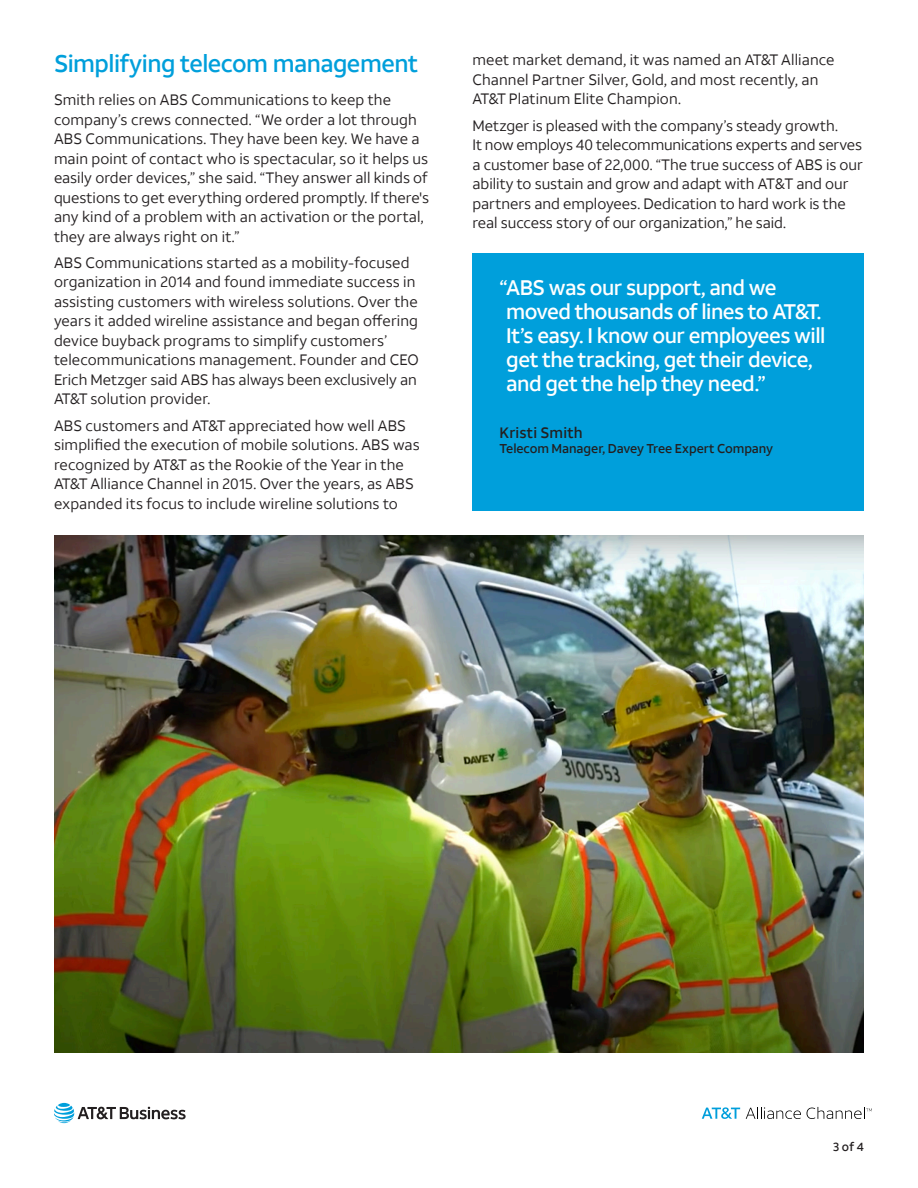
<style>
.page{position:relative;width:918px;height:1188px;background:#fff}
.page>*{position:absolute;margin:0;border:0;box-sizing:border-box;transform-origin:0 0}
.Blue_Subhead_16_20_Med{font:500 24px "ATT Aleck Sans";letter-spacing:-.02em;color:#009fdb}
.Callout_Headline_14_16_Med{font:500 21px/24px "ATT Aleck Sans";letter-spacing:-.025em;color:#fff}
.t1{font:15px/19.5px "ATT Aleck Sans";letter-spacing:.005em;color:#231f20}
.t2{font:500 15px "ATT Aleck Sans";letter-spacing:.005em;color:#231f20}
.t3{font:500 12.75px "ATT Aleck Sans";letter-spacing:-.005em;color:#231f20}
.Page_Number_8_10_Med{font:500 12px "ATT Aleck Sans";color:#231f20}
</style>
<div class="page">
<svg style="left:54px;top:1103px;width:132px;height:20px"></svg>
<svg style="left:702px;top:1107px;width:38px;height:12px"></svg>
<svg style="left:746px;top:1107px;width:55px;height:12px"></svg>
<svg style="left:807px;top:1107px;width:65px;height:12px"></svg>
<img style="left:54px;top:536px;width:810px;height:517px">
<div style="left:472px;top:253px;width:392px;height:257px;background:#009fdb"></div>
<p class="Blue_Subhead_16_20_Med" style="left:54px;top:49px;width:366px">Simplifying telecom management</p>
<p class="t1" style="left:54px;top:90px;width:377px">Smith relies on ABS Communications to keep the company’s crews connected. “We order a lot through ABS Communications. They have been key. We have a main point of contact who is spectacular, so it helps us easily order devices,” she said. “They answer all kinds of questions to get everything ordered promptly. If there's any kind of a problem with an activation or the portal, they are always right on it.”</p>
<p class="t1" style="left:54px;top:253px;width:366px">ABS Communications started as a mobility-focused organization in 2014 and found immediate success in assisting customers with wireless solutions. Over the years it added wireline assistance and began offering device buyback programs to simplify customers’ telecommunications management. Founder and CEO Erich Metzger said ABS has always been exclusively an AT&amp;T solution provider.</p>
<p class="t1" style="left:54px;top:415px;width:367px">ABS customers and AT&amp;T appreciated how well ABS simplified the execution of mobile solutions. ABS was recognized by AT&amp;T as the Rookie of the Year in the AT&amp;T Alliance Channel in 2015. Over the years, as ABS expanded its focus to include wireline solutions to</p>
<p class="t1" style="left:472px;top:50px;width:364px">meet market demand, it was named an AT&amp;T Alliance<br>Channel Partner Silver, Gold, and most recently, an<br>AT&amp;T Platinum Elite Champion.</p>
<p class="t1" style="left:472px;top:115px;width:392px">Metzger is pleased with the company’s steady growth.<br>It now employs 40 telecommunications experts and serves a customer base of 22,000. “The true success of ABS is our ability to sustain and grow and adapt with AT&amp;T and our partners and employees. Dedication to hard work is the real success story of our organization,” he said.</p>
<p class="Callout_Headline_14_16_Med" style="left:506px;top:276px;width:321px;text-indent:-7px">“ABS was our support, and we moved thousands of lines to AT&amp;T.<br>It’s easy. I know our employees will get the tracking, get their device, and get the help they need.”</p>
<p class="t2" style="left:500px;top:423px;width:85px">Kristi Smith</p>
<p class="t3" style="left:500px;top:441px;width:275px">Telecom Manager, Davey Tree Expert Company</p>
<p class="Page_Number_8_10_Med" style="left:833px;top:1139px;width:32px">3 of 4</p>
</div>
